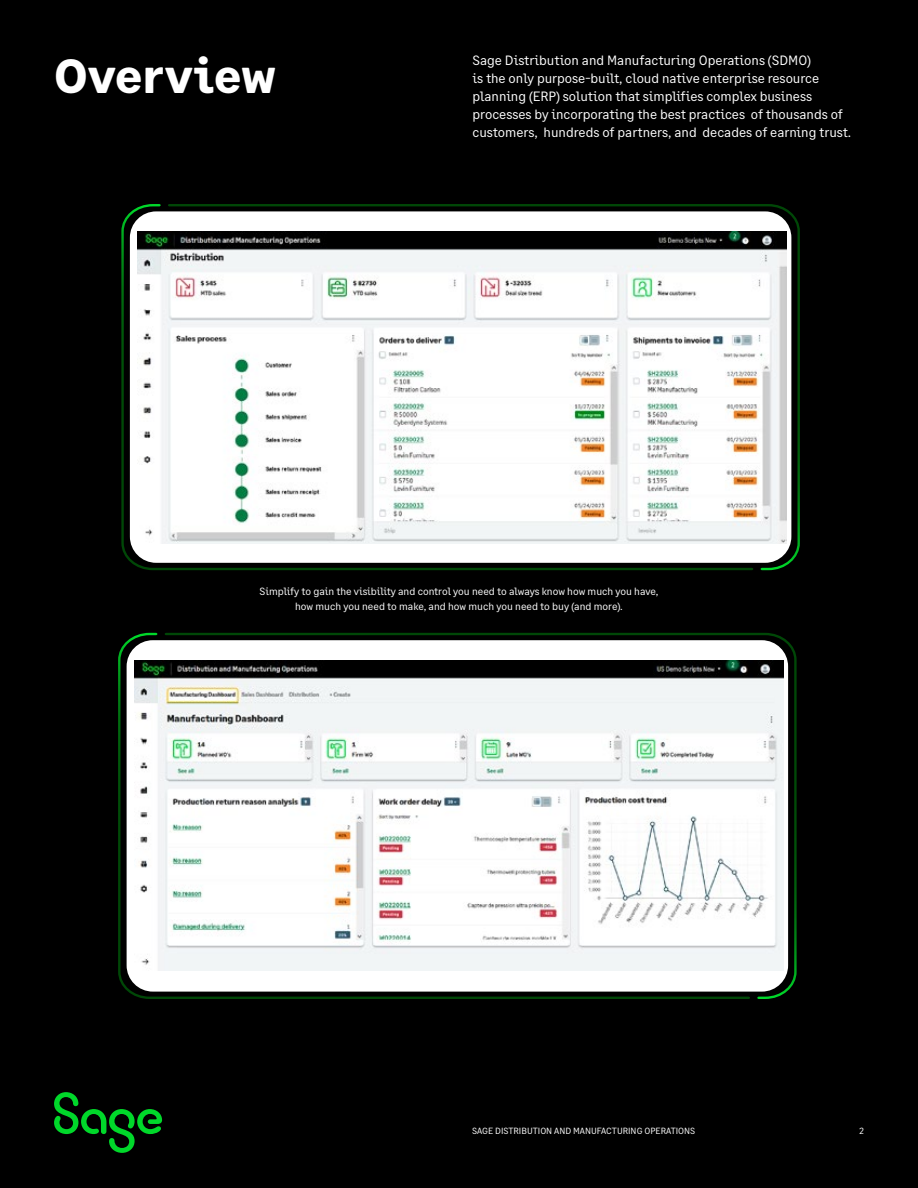
<style>
.page{position:relative;width:918px;height:1188px;background:#000}
.page>*{position:absolute;margin:0;border:0;box-sizing:border-box;transform-origin:0 0}
.t1{font:700 48px "Sage Text";letter-spacing:.005em;color:#fff}
.t2{font:13.5px/18px "Sage Text";color:#fff}
.t3{font:10.5px/15px "Sage Text";color:#fff;text-align:center}
.t4{font:9px "Sage Text";color:#fff}
</style>
<div class="page">
<svg style="left:121px;top:204px;width:46px;height:367px"></svg>
<svg style="left:167px;top:204px;width:633px;height:367px"></svg>
<img style="left:138px;top:232px;width:648px;height:312px">
<svg style="left:118px;top:632px;width:45px;height:367px"></svg>
<svg style="left:163px;top:632px;width:634px;height:367px"></svg>
<img style="left:134px;top:661px;width:649px;height:310px">
<svg style="left:54px;top:1092px;width:108px;height:61px"></svg>
<h1 class="t1" style="left:54px;top:46px;width:223px">Overview</h1>
<p class="t2" style="left:472px;top:51px;width:380px">Sage Distribution and Manufacturing Operations (SDMO)<br>is the only purpose-built, cloud native enterprise resource planning (ERP) solution that simplifies complex business processes by incorporating the best practices of thousands of customers, hundreds of partners, and decades of earning trust.</p>
<p class="t3" style="left:260px;top:584px;width:400px">Simplify to gain the visibility and control you need to always know how much you have, how much you need to make, and how much you need to buy (and more).</p>
<p class="t4" style="left:472px;top:1125px;width:225px">SAGE DISTRIBUTION AND MANUFACTURING OPERATIONS</p>
<p class="t4" style="left:860px;top:1125px;width:6px">2</p>
</div>
